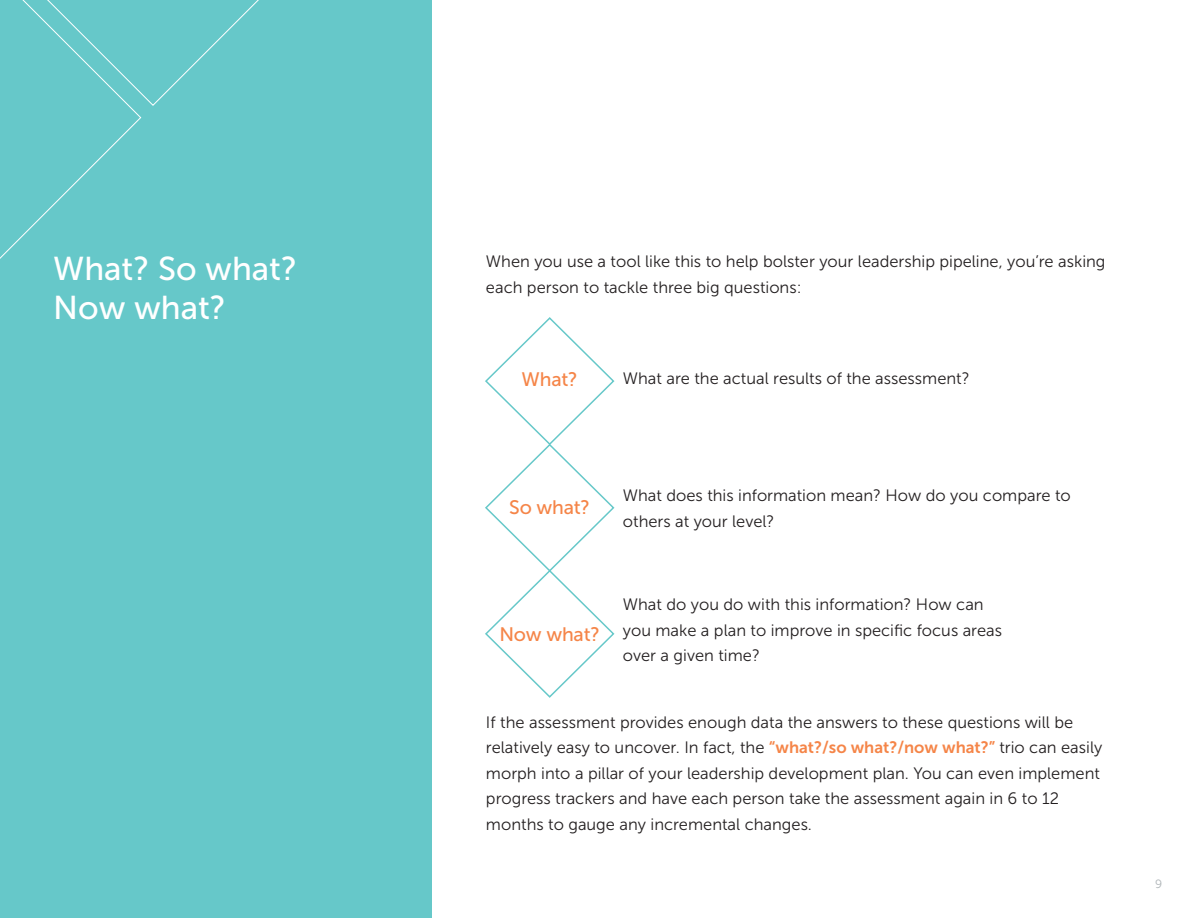
<style>
.page{position:relative;width:1188px;height:918px;background:#fff}
.page>*{position:absolute;margin:0;border:0;box-sizing:border-box;transform-origin:0 0}
.t1{font:33px/39px "Museo Sans 500";color:#fff}
.t2{font:19.5px "Museo Sans 500";letter-spacing:-.01em;color:#f58548}
.t3{font:16.5px/25.5px "Museo Sans 300";color:#231f20}
.t4{font:12px "Museo Sans 300";color:#aeb4b7}
.s1{font-family:"Museo Sans 700";color:#f58548}
</style>
<div class="page">
<div style="left:0;top:0;width:432px;height:918px;background:#66c8c9"></div>
<svg style="left:142px;top:0;width:117px;height:106px"></svg>
<svg style="left:0;top:0;width:142px;height:259px"></svg>
<svg style="left:485px;top:317px;width:130px;height:381px"></svg>
<h1 class="t1" style="left:53px;top:249px;width:246px">What? So what?<br>Now what?</h1>
<p class="t3" style="left:486px;top:249px;width:621px">When you use a tool like this to help bolster your leadership pipeline, you’re asking each person to tackle three big questions:</p>
<p class="t2" style="left:522px;top:369px;width:58px">What?</p>
<p class="t3" style="left:623px;top:366px;width:348px">What are the actual results of the assessment?</p>
<p class="t2" style="left:509px;top:496px;width:82px">So what?</p>
<p class="t3" style="left:623px;top:483px;width:449px">What does this information mean? How do you compare to others at your level?</p>
<p class="t2" style="left:499px;top:623px;width:102px">Now what?</p>
<p class="t3" style="left:623px;top:592px;width:381px">What do you do with this information? How can you make a plan to improve in specific focus areas over a given time?</p>
<p class="t3" style="left:486px;top:710px;width:618px">If the assessment provides enough data the answers to these questions will be relatively easy to uncover. In fact, the <span class="s1">“what?/so what?/now what?”</span> trio can easily morph into a pillar of your leadership development plan. You can even implement progress trackers and have each person take the assessment again in 6 to 12 months to gauge any incremental changes.</p>
<p class="t4" style="left:1155px;top:878px;width:9px">9</p>
</div>
